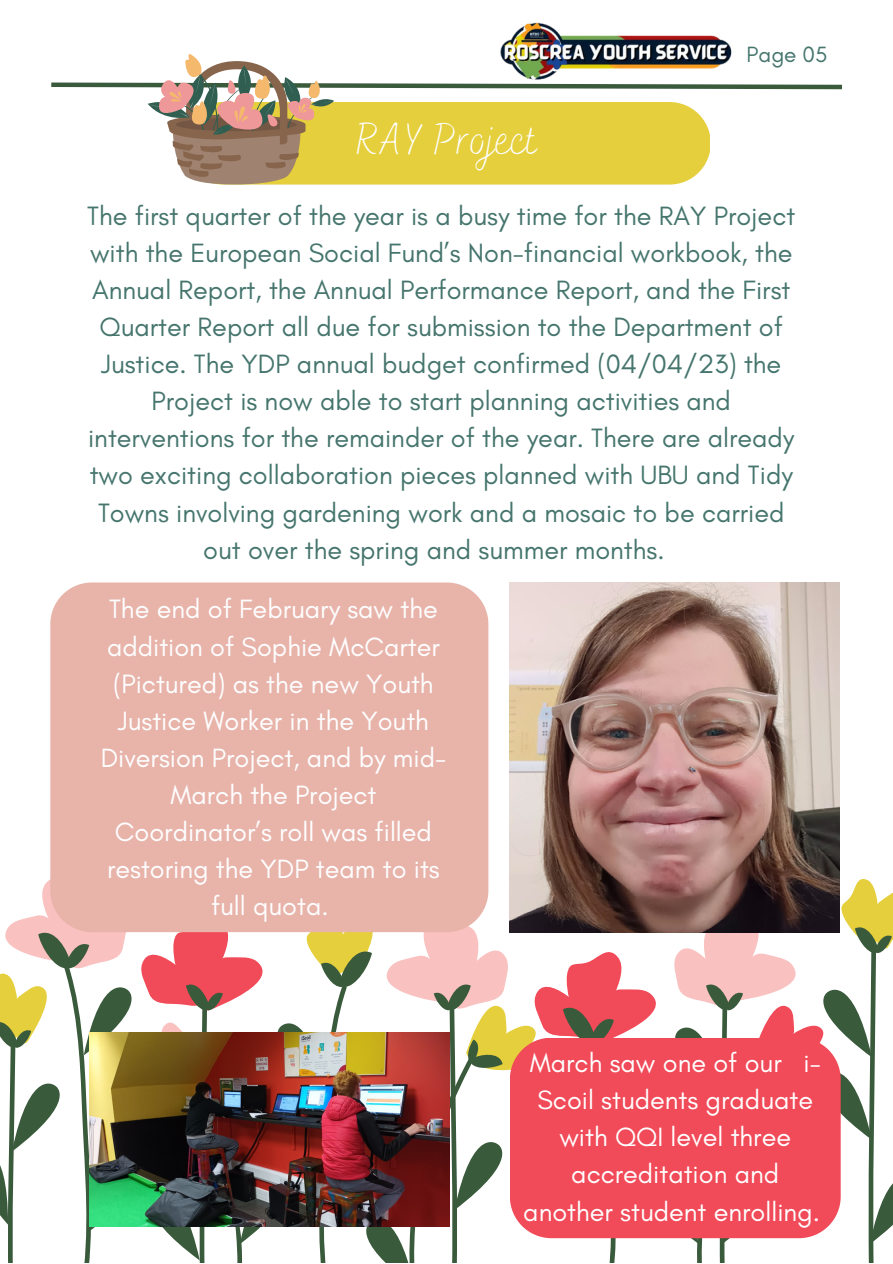
<style>
.page{position:relative;width:893px;height:1264px;background:#fff}
.page>*{position:absolute;margin:0;border:0;box-sizing:border-box;transform-origin:0 0}
.t1{font:100 45px "Bakerie Smooth";color:#fefeff}
.t2{font:27px/37px "Glacial Indifference";color:#45756d;text-align:center}
.t3{font:27px/37px "Glacial Indifference";color:#fefeff;text-align:center}
.t4{font:27px/37px "Glacial Indifference";color:#fff;text-align:center}
.t5{font:22.5px "Glacial Indifference";color:#45756d}
</style>
<div class="page">
<img style="left:500px;top:22px;width:232px;height:32px">
<svg style="left:0;top:873px;width:892px;height:389px"></svg>
<div style="left:50px;top:582px;width:438px;height:350px;background:#e8b4aa"></div>
<img style="left:510px;top:582px;width:329px;height:350px">
<img style="left:89px;top:1032px;width:360px;height:194px">
<div style="left:510px;top:1037px;width:330px;height:201px;background:#f14a58"></div>
<svg style="left:51px;top:54px;width:791px;height:130px"></svg>
<p class="t5" style="left:746px;top:40px;width:82px">Page 05</p>
<h1 class="t1" style="left:356px;top:113px;width:182px">RAY Project</h1>
<p class="t2" style="left:87px;top:197px;width:709px">The first quarter of the year is a busy time for the RAY Project with the European Social Fund’s Non-financial workbook, the Annual Report, the Annual Performance Report, and the First Quarter Report all due for submission to the Department of Justice. The YDP annual budget confirmed (04/04/23) the Project is now able to start planning activities and interventions for the remainder of the year. There are already two exciting collaboration pieces planned with UBU and Tidy Towns involving gardening work and a mosaic to be carried out over the spring and summer months.</p>
<p class="t3" style="left:101px;top:590px;width:347px">The end of February saw the addition of Sophie McCarter (Pictured) as the new Youth<br>Justice Worker in the Youth<br>Diversion Project, and by mid-<br>March the Project<br>Coordinator’s roll was filled restoring the YDP team to its full quota.</p>
<p class="t4" style="left:523px;top:1044px;width:299px">March saw one of our i-<br>Scoil students graduate with QQI level three accreditation and another student enrolling.</p>
</div>
